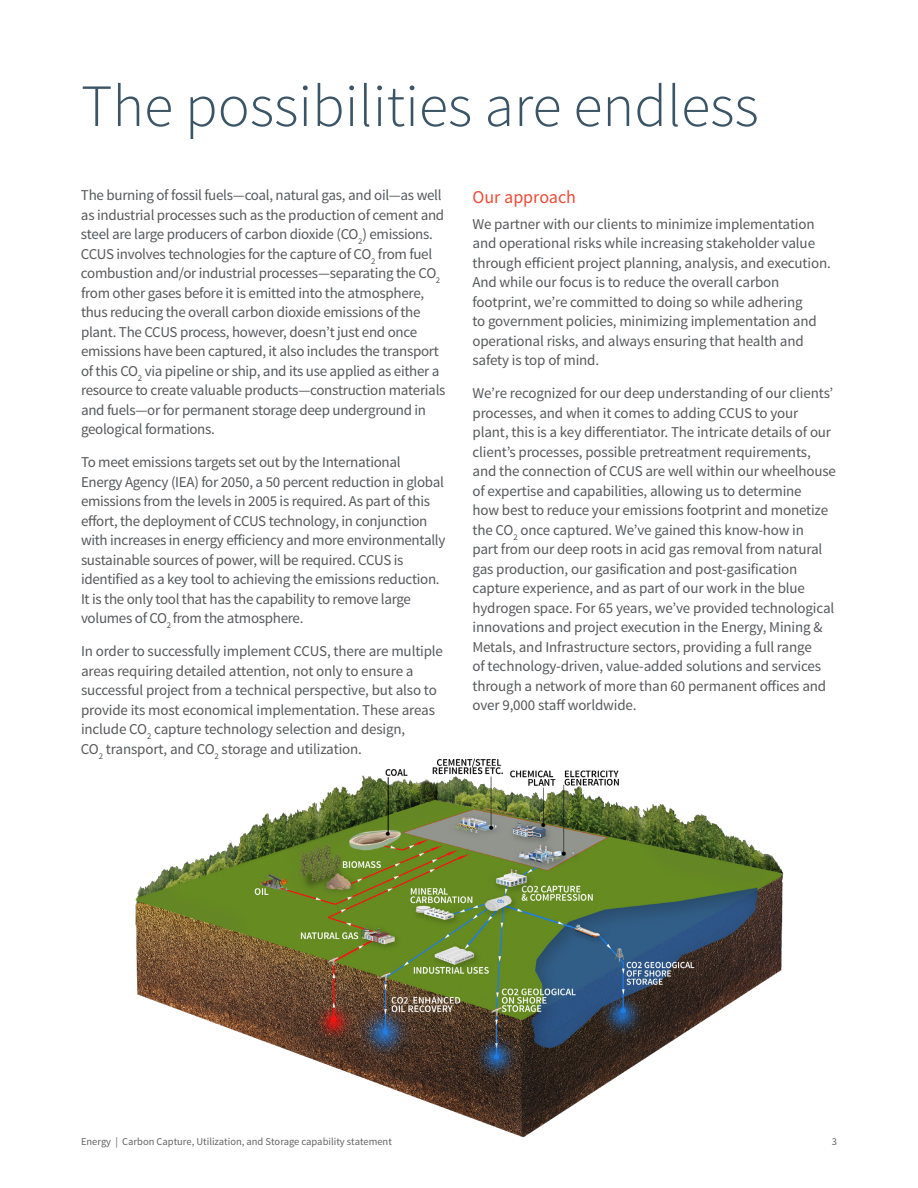
<style>
.page{position:relative;width:918px;height:1188px;background:#fff}
.page>*{position:absolute;margin:0;border:0;box-sizing:border-box;transform-origin:0 0}
.t1{font:300 60px "Source Sans Pro";color:#3b5566}
.t2{font:18px "Source Sans Pro";color:#ed4b38}
.t3{font:15px/19.5px "Source Sans Pro";letter-spacing:-.02em;color:#57585a}
.t4{font:10.5px "Source Sans Pro";color:#636366}
</style>
<div class="page">
<img style="left:135px;top:758px;width:649px;height:380px">
<h1 class="t1" style="left:81px;top:70px;width:679px">The possibilities are endless</h1>
<p class="t3" style="left:81px;top:186px;width:366px">The burning of fossil fuels—coal, natural gas, and oil—as well as industrial processes such as the production of cement and steel are large producers of carbon dioxide (CO<sub>2</sub>) emissions.<br>CCUS involves technologies for the capture of CO<sub>2</sub> from fuel combustion and/or industrial processes—separating the CO<sub>2 </sub>from other gases before it is emitted into the atmosphere, thus reducing the overall carbon dioxide emissions of the plant. The CCUS process, however, doesn’t just end once emissions have been captured, it also includes the transport of this CO<sub>2</sub> via pipeline or ship, and its use applied as either a resource to create valuable products—construction materials and fuels—or for permanent storage deep underground in geological formations.</p>
<p class="t3" style="left:81px;top:453px;width:366px">To meet emissions targets set out by the International Energy Agency (IEA) for 2050, a 50 percent reduction in global emissions from the levels in 2005 is required. As part of this effort, the deployment of CCUS technology, in conjunction with increases in energy efficiency and more environmentally sustainable sources of power, will be required. CCUS is identified as a key tool to achieving the emissions reduction.<br>It is the only tool that has the capability to remove large volumes of CO<sub>2</sub> from the atmosphere.</p>
<p class="t3" style="left:81px;top:642px;width:364px">In order to successfully implement CCUS, there are multiple areas requiring detailed attention, not only to ensure a successful project from a technical perspective, but also to provide its most economical implementation. These areas include CO<sub>2</sub> capture technology selection and design,<br>CO<sub>2</sub> transport, and CO<sub>2</sub> storage and utilization.</p>
<p class="t2" style="left:472px;top:185px;width:105px">Our approach</p>
<p class="t3" style="left:472px;top:214px;width:360px">We partner with our clients to minimize implementation and operational risks while increasing stakeholder value through efficient project planning, analysis, and execution.<br>And while our focus is to reduce the overall carbon footprint, we’re committed to doing so while adhering<br>to government policies, minimizing implementation and operational risks, and always ensuring that health and safety is top of mind.</p>
<p class="t3" style="left:472px;top:384px;width:365px">We’re recognized for our deep understanding of our clients’ processes, and when it comes to adding CCUS to your plant, this is a key differentiator. The intricate details of our client’s processes, possible pretreatment requirements, and the connection of CCUS are well within our wheelhouse of expertise and capabilities, allowing us to determine<br>how best to reduce your emissions footprint and monetize the CO<sub>2</sub> once captured. We’ve gained this know-how in<br>part from our deep roots in acid gas removal from natural gas production, our gasification and post-gasification capture experience, and as part of our work in the blue hydrogen space. For 65 years, we’ve provided technological innovations and project execution in the Energy, Mining &amp; Metals, and Infrastructure sectors, providing a full range<br>of technology-driven, value-added solutions and services through a network of more than 60 permanent offices and over 9,000 staff worldwide.</p>
<p class="t4" style="left:81px;top:1135px;width:312px">Energy | Carbon Capture, Utilization, and Storage capability statement</p>
<p class="t4" style="left:832px;top:1135px;width:7px">3</p>
</div>
